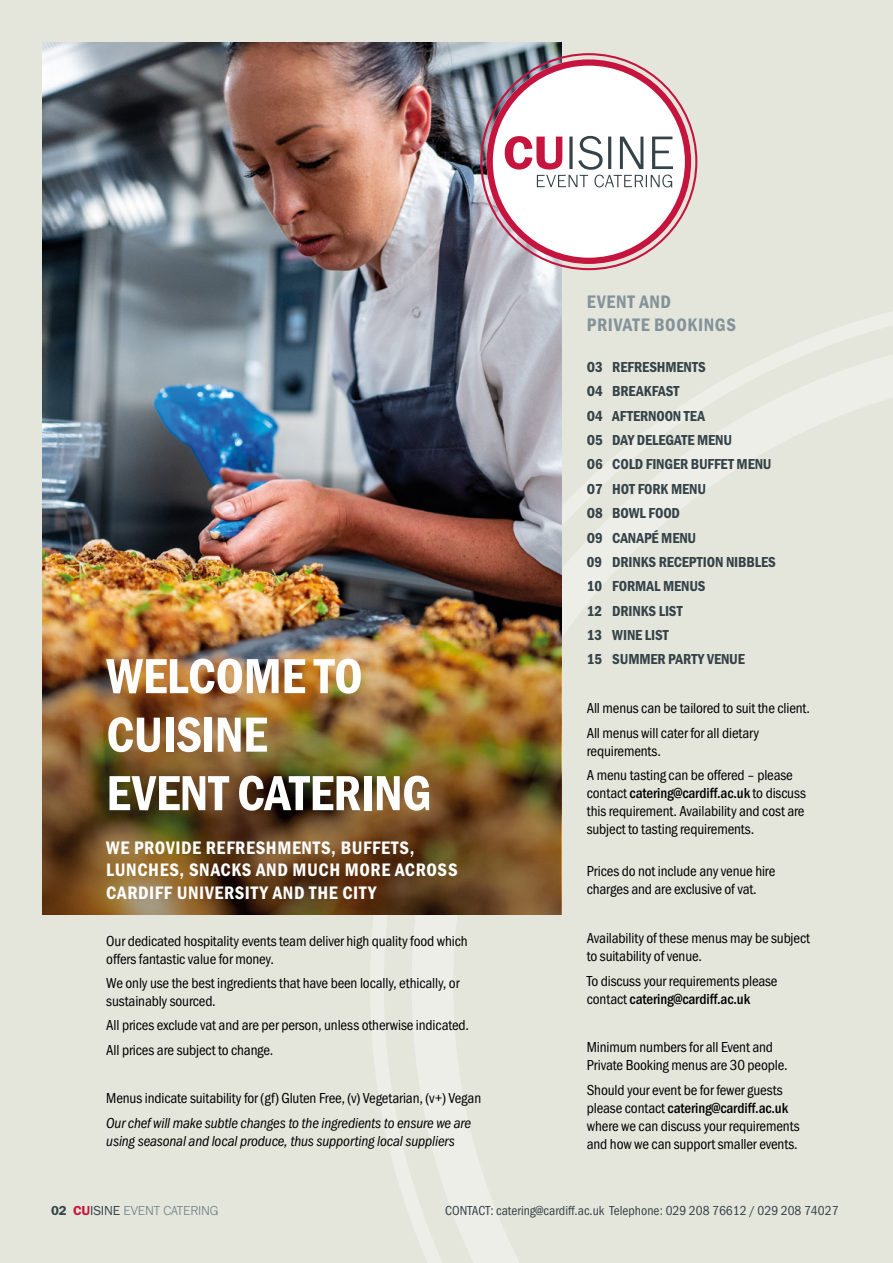
<style>
.page{position:relative;width:893px;height:1263px;background:#e4e6dc}
.page>*{position:absolute;margin:0;border:0;box-sizing:border-box;transform-origin:0 0}
.t1{font:51px/58.5px "Franklin Gothic URW Con Dem";letter-spacing:-.01em;color:#fff}
.t2{font:18.75px/22.5px "Franklin Gothic URW Con Dem";letter-spacing:.03em;color:#fff}
.t3{font:18.75px/22.5px "Franklin Gothic URW Con Dem";letter-spacing:.03em;color:#849299}
.t4{font:15px/18px "Franklin Gothic URW Cond";letter-spacing:-.01em;color:#000}
.t5{font:15px/24.3px "Franklin Gothic URW Con Dem";letter-spacing:-.01em;color:#354248}
.t6{font:15px/18px "Franklin Gothic URW Con Boo Ita";letter-spacing:-.01em;color:#000}
.t7{font:13.5px "Franklin Gothic URW Cond";color:#354248}
.t8{font:300 13.5px "Franklin Gothic URW";letter-spacing:-.015em;color:#717f87}
.s1{font-weight:500}
.s2{font-family:"Franklin Gothic URW Dem";font-weight:400;color:#354248}
.s3{font-family:"Franklin Gothic URW Dem";font-weight:400;color:#c5143d}
.s4{font-family:"Franklin Gothic URW Boo";font-weight:400;color:#354248}
</style>
<div class="page">
<svg style="left:370px;top:289px;width:523px;height:932px"></svg>
<svg style="left:412px;top:331px;width:481px;height:932px"></svg>
<img style="left:43px;top:43px;width:518px;height:561px">
<div style="left:487px;top:59px;width:204px;height:205px;background:#fff;border-radius:50%"></div>
<div style="left:487px;top:59px;width:204px;height:205px;border:6px solid #c5143d;border-radius:50%"></div>
<svg style="left:505px;top:136px;width:168px;height:51px"></svg>
<img style="left:43px;top:604px;width:518px;height:310px">
<h1 class="t1" style="left:106px;top:645px;width:327px">WELCOME TO<br>CUISINE<br>EVENT CATERING</h1>
<p class="t2" style="left:106px;top:836px;width:353px">WE PROVIDE REFRESHMENTS, BUFFETS,<br>LUNCHES, SNACKS AND MUCH MORE ACROSS<br>CARDIFF UNIVERSITY AND THE CITY</p>
<p class="t4" style="left:106px;top:930px;width:363px">Our dedicated hospitality events team deliver high quality food which offers fantastic value for money.</p>
<p class="t4" style="left:106px;top:973px;width:355px">We only use the best ingredients that have been locally, ethically, or sustainably sourced.</p>
<p class="t4" style="left:106px;top:1012px;width:364px;line-height:24.3px">All prices exclude vat and are per person, unless otherwise indicated.<br>All prices are subject to change.</p>
<p class="t4" style="left:106px;top:1088px;width:376px">Menus indicate suitability for (gf) Gluten Free, (v) Vegetarian, (v+) Vegan</p>
<p class="t6" style="left:106px;top:1114px;width:366px">Our chef will make subtle changes to the ingredients to ensure we are using seasonal and local produce, thus supporting local suppliers</p>
<p class="t3" style="left:587px;top:290px;width:151px">EVENT AND<br>PRIVATE BOOKINGS</p>
<p class="t5" style="left:587px;top:354px;width:191px">O3 REFRESHMENTS<br>O4 BREAKFAST<br>O4 AFTERNOON TEA<br>O5 DAY DELEGATE MENU<br>O6 COLD FINGER BUFFET MENU<br>O7 HOT FORK MENU<br>O8 BOWL FOOD<br>O9 CANAPÉ MENU<br>09 DRINKS RECEPTION NIBBLES<br>10 FORMAL MENUS<br>12 DRINKS LIST<br>13 WINE LIST<br>15 SUMMER PARTY VENUE</p>
<p class="t4" style="left:587px;top:695px;width:225px;line-height:24.3px">All menus can be tailored to suit the client.<br>All menus will cater for all dietary</p>
<p class="t4" style="left:587px;top:737px;width:208px;line-height:24.3px">requirements.<br>A menu tasting can be offered – please</p>
<p class="t4" style="left:587px;top:783px;width:221px;text-align:justify">contact <span class="s1">catering@cardiff.ac.uk</span> to discuss this requirement. Availability and cost are subject to tasting requirements.</p>
<p class="t4" style="left:587px;top:861px;width:190px">Prices do not include any venue hire charges and are exclusive of vat.</p>
<p class="t4" style="left:587px;top:928px;width:225px">Availability of these menus may be subject to suitability of venue.</p>
<p class="t4" style="left:587px;top:970px;width:192px">To discuss your requirements please contact <span class="s1">catering@cardiff.ac.uk</span></p>
<p class="t4" style="left:587px;top:1037px;width:202px">Minimum numbers for all Event and<br>Private Booking menus are 30 people.</p>
<p class="t4" style="left:587px;top:1080px;width:214px">Should your event be for fewer guests please contact <span class="s1">catering@cardiff.ac.uk </span>where we can discuss your requirements and how we can support smaller events.</p>
<p class="t8" style="left:51px;top:1202px;width:169px"><span class="s2">02</span> <span class="s3">CU</span><span class="s4">ISINE</span> EVENT CATERING</p>
<p class="t7" style="left:445px;top:1200px;width:395px">CONTACT: catering@cardiff.ac.uk Telephone: 029 208 76612 / 029 208 74027</p>
</div>
